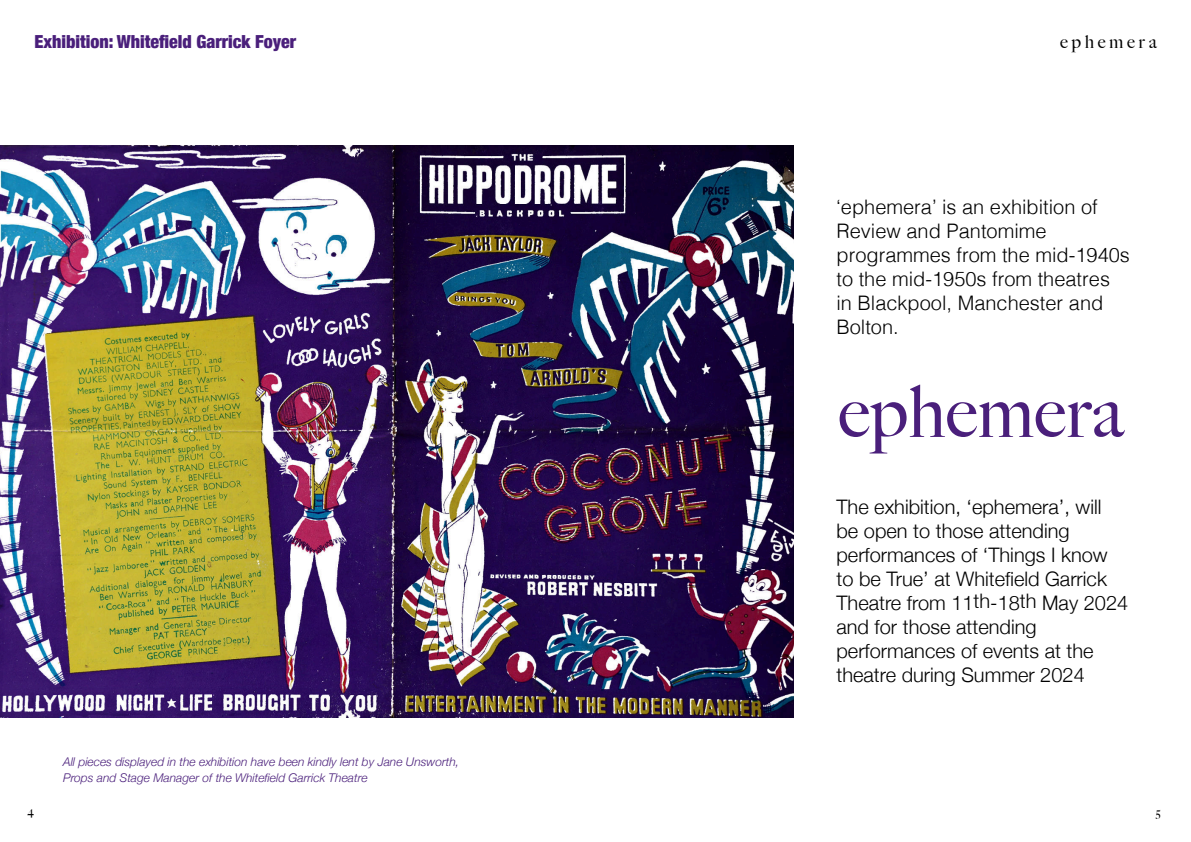
<style>
.page{position:relative;width:1191px;height:842px;background:#fff}
.page>*{position:absolute;margin:0;border:0;box-sizing:border-box;transform-origin:0 0}
.t1{font:500 72px "Big Caslon";color:#4a1f7b}
.t2{font:300 20px/24px "Helvetica Neue";color:#000}
.t3{font:300 20px/24px "Helvetica";color:#000}
.t4{font:900 condensed 18px "Helvetica Neue";color:#4a1f7b}
.t5{font:500 18px "Big Caslon";letter-spacing:.2em;color:#000}
.t6{font:italic 300 12px/16px "Helvetica Neue";color:#4a1f7b}
.t7{font:500 12px "Big Caslon";color:#000}
</style>
<div class="page">
<img style="left:0;top:146px;width:794px;height:571px">
<p class="t4" style="left:34px;top:30px;width:263px">Exhibition: Whitefield Garrick Foyer</p>
<p class="t5" style="left:1060px;top:35px;width:98px">ephemera</p>
<p class="t3" style="left:836px;top:198px;width:295px">‘ephemera’ is an exhibition of<br>Review and Pantomime programmes from the mid-1940s to the mid-1950s from theatres in Blackpool, Manchester and<br>Bolton.</p>
<h1 class="t1" style="left:838px;top:385px;width:287px">ephemera</h1>
<p class="t6" style="left:63px;top:754px;width:398px">All pieces displayed in the exhibition have been kindly lent by Jane Unsworth,<br>Props and Stage Manager of the Whitefield Garrick Theatre</p>
<p class="t2" style="left:836px;top:494px;width:293px">The exhibition, ‘ephemera’, will<br>be open to those attending performances of ‘Things I know to be True’ at Whitefield Garrick<br>Theatre from 11th-18th May 2024 and for those attending performances of events at the theatre during Summer 2024</p>
<p class="t7" style="left:28px;top:806px;width:8px">4</p>
<p class="t7" style="left:1155px;top:807px;width:6px">5</p>
</div>
